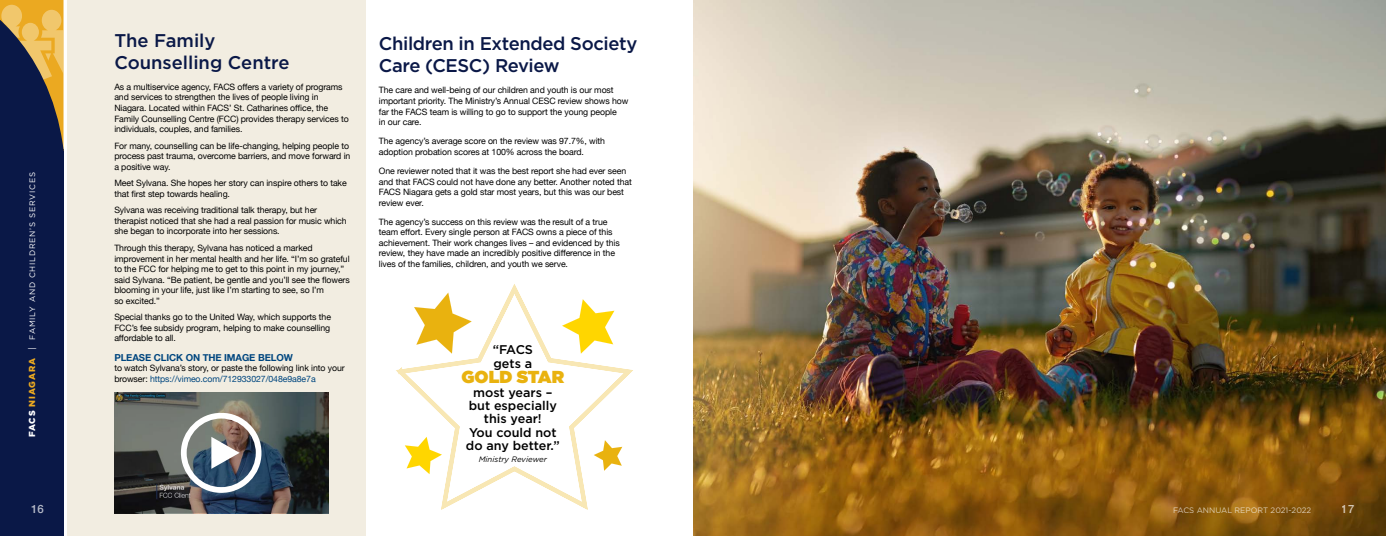
<style>
.page{position:relative;width:1386px;height:536px;background:#fff}
.page>*{position:absolute;margin:0;border:0;box-sizing:border-box;transform-origin:0 0}
.Paragraph_Black{font:500 18.38px/22.1px "Gotham";letter-spacing:-.02em;color:#0a1847}
.Paragraph_Black-2{font:500 18.38px "Gotham";color:#0a1847}
.Arrow_Numbers{font:900 17.32px "Gotham";color:#e9b20f}
.Arrow_Numbers-2{font:500 12.6px "Gotham";color:#000}
.t1{font:500 11.38px "Helvetica Neue";color:#fff}
.t2{font:700 9.62px "Helvetica Neue";letter-spacing:-.01em;color:#00467f}
.Paragraph_Black-3{font:8.75px/10.5px "Helvetica Neue";letter-spacing:-.01em;color:#000}
.t3{font:8.75px "Helvetica Neue";letter-spacing:-.01em;color:#00467f}
.t4{font:7.88px "Gotham";letter-spacing:.1em;color:#fff}
.t5{font:7.88px "Gotham";letter-spacing:.01em;color:#fff}
.Arrow_Numbers-3{font:italic 7.88px "Gotham";color:#000}
.s1{font-weight:900;font-size:8.75px}
.s2{font-weight:900;font-size:8.75px;color:#eba921}
.s3{font-size:8.75px}
.s4{color:#000}
</style>
<div class="page">
<div style="left:0;top:149px;width:64px;height:387px;background:#0a1847"></div>
<svg style="left:0;top:0;width:64px;height:151px;background:#6b5c46"></svg>
<svg style="left:396px;top:284px;width:237px;height:226px"></svg>
<div style="left:67px;top:0;width:298px;height:536px;background:#f2ede1"></div>
<svg style="left:114px;top:392px;width:214px;height:121px;background:#424949"></svg>
<img style="left:181px;top:412px;width:81px;height:81px">
<svg style="left:562px;top:299px;width:52px;height:54px"></svg>
<svg style="left:414px;top:292px;width:58px;height:61px"></svg>
<svg style="left:594px;top:440px;width:28px;height:30px"></svg>
<svg style="left:405px;top:436px;width:37px;height:38px"></svg>
<img style="left:693px;top:0;width:693px;height:536px">
<p class="t4" style="left:28px;top:437px;width:266px;rotate:-90deg"><span class="s1">FACS</span> <span class="s2">NIAGARA</span> <span class="s3">|</span> FAMILY AND CHILDREN’S SERVICES</p>
<p class="Paragraph_Black-2" style="left:114px;top:30px;width:103px">The Family</p>
<p class="Paragraph_Black-2" style="left:114px;top:52px;width:177px">Counselling Centre</p>
<p class="Paragraph_Black-3" style="left:114px;top:82px;width:236px">As a multiservice agency, FACS offers a variety of programs and services to strengthen the lives of people living in Niagara. Located within FACS’ St. Catharines office, the Family Counselling Centre (FCC) provides therapy services to individuals, couples, and families.</p>
<p class="Paragraph_Black-3" style="left:114px;top:141px;width:238px">For many, counselling can be life-changing, helping people to process past trauma, overcome barriers, and move forward in a positive way.</p>
<p class="Paragraph_Black-3" style="left:114px;top:178px;width:234px">Meet Sylvana. She hopes her story can inspire others to take that first step towards healing.</p>
<p class="Paragraph_Black-3" style="left:114px;top:205px;width:234px">Sylvana was receiving traditional talk therapy, but her therapist noticed that she had a real passion for music which she began to incorporate into her sessions.</p>
<p class="Paragraph_Black-3" style="left:114px;top:243px;width:237px">Through this therapy, Sylvana has noticed a marked improvement in her mental health and her life. “I’m so grateful to the FCC for helping me to get to this point in my journey,” said Sylvana. “Be patient, be gentle and you’ll see the flowers blooming in your life, just like I’m starting to see, so I’m</p>
<p class="Paragraph_Black-3" style="left:114px;top:296px;width:47px">so excited.”</p>
<p class="Paragraph_Black-3" style="left:114px;top:312px;width:218px;text-align:justify">Special thanks go to the United Way, which supports the FCC’s fee subsidy program, helping to make counselling affordable to all.</p>
<p class="t2" style="left:114px;top:349px;width:180px">PLEASE CLICK ON THE IMAGE BELOW</p>
<p class="Paragraph_Black-3" style="left:114px;top:363px;width:232px">to watch Sylvana’s story, or paste the following link into your</p>
<p class="t3" style="left:114px;top:372px;width:203px"><span class="s4">browser:</span> https://vimeo.com/712933027/048e9a8e7a</p>
<p class="Paragraph_Black" style="left:379px;top:32px;width:260px">Children in Extended Society<br>Care (CESC) Review</p>
<p class="Paragraph_Black-3" style="left:379px;top:86px;width:236px">The care and well-being of our children and youth is our most</p>
<p class="Paragraph_Black-3" style="left:379px;top:96px;width:251px">important priority. The Ministry’s Annual CESC review shows how far the FACS team is willing to go to support the young people</p>
<p class="Paragraph_Black-3" style="left:379px;top:117px;width:44px">in our care.</p>
<p class="Paragraph_Black-3" style="left:379px;top:136px;width:228px">The agency’s average score on the review was 97.7%, with</p>
<p class="Paragraph_Black-3" style="left:379px;top:147px;width:207px">adoption probation scores at 100% across the board.</p>
<p class="Paragraph_Black-3" style="left:379px;top:166px;width:255px">One reviewer noted that it was the best report she had ever seen and that FACS could not have done any better. Another noted that FACS Niagara gets a gold star most years, but this was our best review ever.</p>
<p class="Paragraph_Black-3" style="left:379px;top:217px;width:230px">The agency’s success on this review was the result of a true</p>
<p class="Paragraph_Black-3" style="left:379px;top:227px;width:235px">team effort. Every single person at FACS owns a piece of this</p>
<p class="Paragraph_Black-3" style="left:379px;top:238px;width:242px">achievement. Their work changes lives – and evidenced by this review, they have made an incredibly positive difference in the</p>
<p class="Paragraph_Black-3" style="left:379px;top:259px;width:191px">lives of the families, children, and youth we serve.</p>
<h4 class="Arrow_Numbers-2" style="left:493px;top:342px;width:42px">“FACS</h4>
<h4 class="Arrow_Numbers-2" style="left:494px;top:356px;width:40px">gets a</h4>
<h4 class="Arrow_Numbers" style="left:462px;top:367px;width:104px">GOLD STAR</h4>
<h4 class="Arrow_Numbers-2" style="left:473px;top:385px;width:81px">most years –</h4>
<h4 class="Arrow_Numbers-2" style="left:469px;top:398px;width:90px">but especially</h4>
<h4 class="Arrow_Numbers-2" style="left:484px;top:411px;width:59px">this year!</h4>
<h4 class="Arrow_Numbers-2" style="left:469px;top:425px;width:89px">You could not</h4>
<h4 class="Arrow_Numbers-2" style="left:466px;top:438px;width:95px">do any better.”</h4>
<h4 class="Arrow_Numbers-3" style="left:479px;top:454px;width:70px">Ministry Reviewer</h4>
<h3 class="t1" style="left:31px;top:499px;width:14px">16</h3>
<p class="t5" style="left:1173px;top:505px;width:140px">FACS ANNUAL REPORT 2021-2022</p>
<h3 class="t1" style="left:1342px;top:499px;width:14px">17</h3>
</div>
